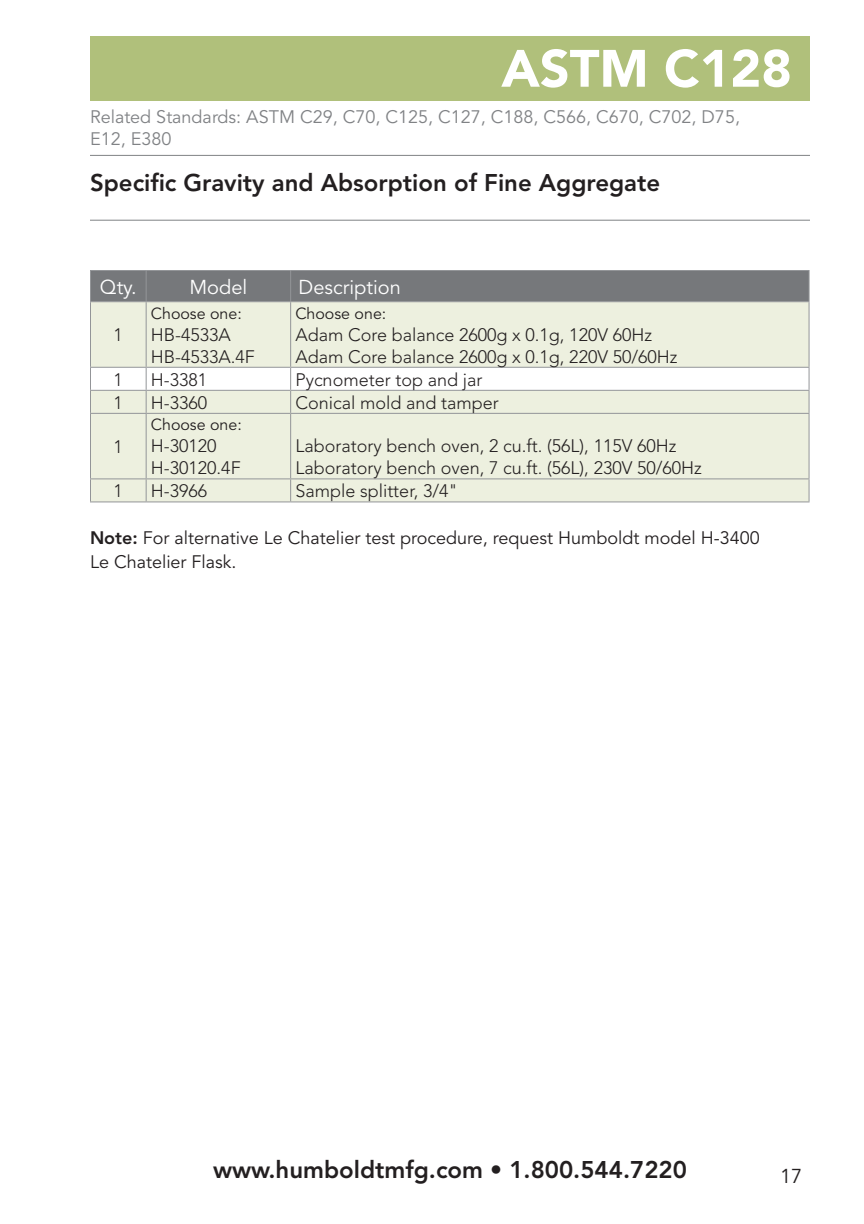
<style>
.page{position:relative;width:864px;height:1224px;background:#fff}
.page>*{position:absolute;margin:0;border:0;box-sizing:border-box;transform-origin:0 0}
.t1{font:900 52px "Avenir";color:#fff}
.t2{font:800 24px "Avenir";color:#231f20}
.t3{font:20px "Avenir";color:#fff}
.t4{font:20px "Avenir";color:#231f20}
.t5{font:300 18px "Avenir";color:#231f20}
.t6{font:18px/24px "Avenir";color:#231f20}
.Standards{font:18px/22px "Avenir";color:#808285}
.t7{font:16px "Avenir";color:#231f20}
.s1{font-weight:800}
</style>
<div class="page">
<div style="left:90px;top:36px;width:720px;height:65px;background:#b0c07b"></div>
<hr style="left:90px;top:155px;width:720px;height:1px;background:#808285">
<hr style="left:90px;top:220px;width:720px;height:1px;background:#808285">
<div style="left:91px;top:271px;width:718px;height:30px;background:#76787b"></div>
<div style="left:91px;top:302px;width:718px;height:199px;background:#edf0df"></div>
<hr style="left:90px;top:302px;width:1px;height:65px;background:#939598">
<hr style="left:146px;top:302px;width:1px;height:65px;background:#939598">
<hr style="left:290px;top:302px;width:1px;height:65px;background:#939598">
<hr style="left:809px;top:302px;width:1px;height:65px;background:#939598">
<svg style="left:90px;top:367px;width:720px;height:46px"></svg>
<svg style="left:90px;top:479px;width:1px;height:22px"></svg>
<svg style="left:146px;top:479px;width:1px;height:22px"></svg>
<svg style="left:290px;top:479px;width:1px;height:22px"></svg>
<svg style="left:809px;top:479px;width:1px;height:22px"></svg>
<hr style="left:90px;top:501px;width:56px;height:1px;background:#939598">
<hr style="left:146px;top:501px;width:145px;height:1px;background:#939598">
<hr style="left:291px;top:501px;width:519px;height:1px;background:#939598">
<hr style="left:90px;top:270px;width:56px;height:1px;background:#939598">
<hr style="left:90px;top:271px;width:1px;height:30px;background:#939598">
<hr style="left:146px;top:270px;width:145px;height:1px;background:#939598">
<hr style="left:146px;top:271px;width:1px;height:30px;background:#939598">
<hr style="left:291px;top:270px;width:519px;height:1px;background:#939598">
<hr style="left:290px;top:271px;width:1px;height:30px;background:#939598">
<hr style="left:809px;top:271px;width:1px;height:30px;background:#939598">
<hr style="left:90px;top:301px;width:56px;height:1px;background:#939598">
<hr style="left:146px;top:301px;width:145px;height:1px;background:#939598">
<hr style="left:291px;top:301px;width:519px;height:1px;background:#939598">
<hr style="left:90px;top:413px;width:56px;height:1px;background:#939598">
<hr style="left:90px;top:414px;width:1px;height:64px;background:#939598">
<hr style="left:146px;top:413px;width:145px;height:1px;background:#939598">
<hr style="left:146px;top:414px;width:1px;height:64px;background:#939598">
<hr style="left:291px;top:413px;width:519px;height:1px;background:#939598">
<hr style="left:290px;top:414px;width:1px;height:64px;background:#939598">
<hr style="left:809px;top:414px;width:1px;height:64px;background:#939598">
<hr style="left:90px;top:478px;width:56px;height:1px;background:#939598">
<hr style="left:146px;top:478px;width:145px;height:1px;background:#939598">
<hr style="left:291px;top:478px;width:519px;height:1px;background:#939598">
<p class="t1" style="left:501px;top:37px;width:292px">ASTM C128</p>
<p class="Standards" style="left:90px;top:107px;width:652px">Related Standards: ASTM C29, C70, C125, C127, C188, C566, C670, C702, D75,<br>E12, E380</p>
<p class="t2" style="left:90px;top:169px;width:572px">Specific Gravity and Absorption of Fine Aggregate</p>
<p class="t3" style="left:100px;top:275px;width:38px">Qty.</p>
<p class="t3" style="left:190px;top:275px;width:59px">Model</p>
<p class="t3" style="left:299px;top:275px;width:104px">Description</p>
<p class="t5" style="left:114px;top:325px;width:11px">1</p>
<p class="t7" style="left:151px;top:304px;width:93px">Choose one:</p>
<p class="t5" style="left:151px;top:324px;width:82px">HB-4533A</p>
<p class="t5" style="left:151px;top:346px;width:106px">HB-4533A.4F</p>
<p class="t7" style="left:295px;top:304px;width:93px">Choose one:</p>
<p class="t5" style="left:295px;top:324px;width:358px">Adam Core balance 2600g x 0.1g, 120V 60Hz</p>
<p class="t5" style="left:295px;top:346px;width:384px">Adam Core balance 2600g x 0.1g, 220V 50/60Hz</p>
<p class="t5" style="left:114px;top:369px;width:11px">1</p>
<p class="t5" style="left:151px;top:369px;width:58px">H-3381</p>
<p class="t5" style="left:295px;top:369px;width:189px">Pycnometer top and jar</p>
<p class="t5" style="left:114px;top:392px;width:11px">1</p>
<p class="t5" style="left:151px;top:392px;width:58px">H-3360</p>
<p class="t5" style="left:295px;top:392px;width:205px">Conical mold and tamper</p>
<p class="t5" style="left:114px;top:436px;width:11px">1</p>
<p class="t7" style="left:151px;top:416px;width:93px">Choose one:</p>
<p class="t5" style="left:151px;top:435px;width:67px">H-30120</p>
<p class="t5" style="left:151px;top:457px;width:91px">H-30120.4F</p>
<p class="t5" style="left:295px;top:435px;width:383px">Laboratory bench oven, 2 cu.ft. (56L), 115V 60Hz</p>
<p class="t5" style="left:295px;top:457px;width:408px">Laboratory bench oven, 7 cu.ft. (56L), 230V 50/60Hz</p>
<p class="t5" style="left:114px;top:480px;width:11px">1</p>
<p class="t5" style="left:151px;top:480px;width:58px">H-3966</p>
<p class="t5" style="left:295px;top:480px;width:164px">Sample splitter, 3/4"</p>
<p class="t6" style="left:90px;top:526px;width:671px"><span class="s1">Note:</span> For alternative Le Chatelier test procedure, request Humboldt model H-3400<br>Le Chatelier Flask.</p>
<h2 class="t2" style="left:213px;top:1156px;width:475px">www.humboldtmfg.com • 1.800.544.7220</h2>
<p class="t4" style="left:780px;top:1165px;width:24px">17</p>
</div>
